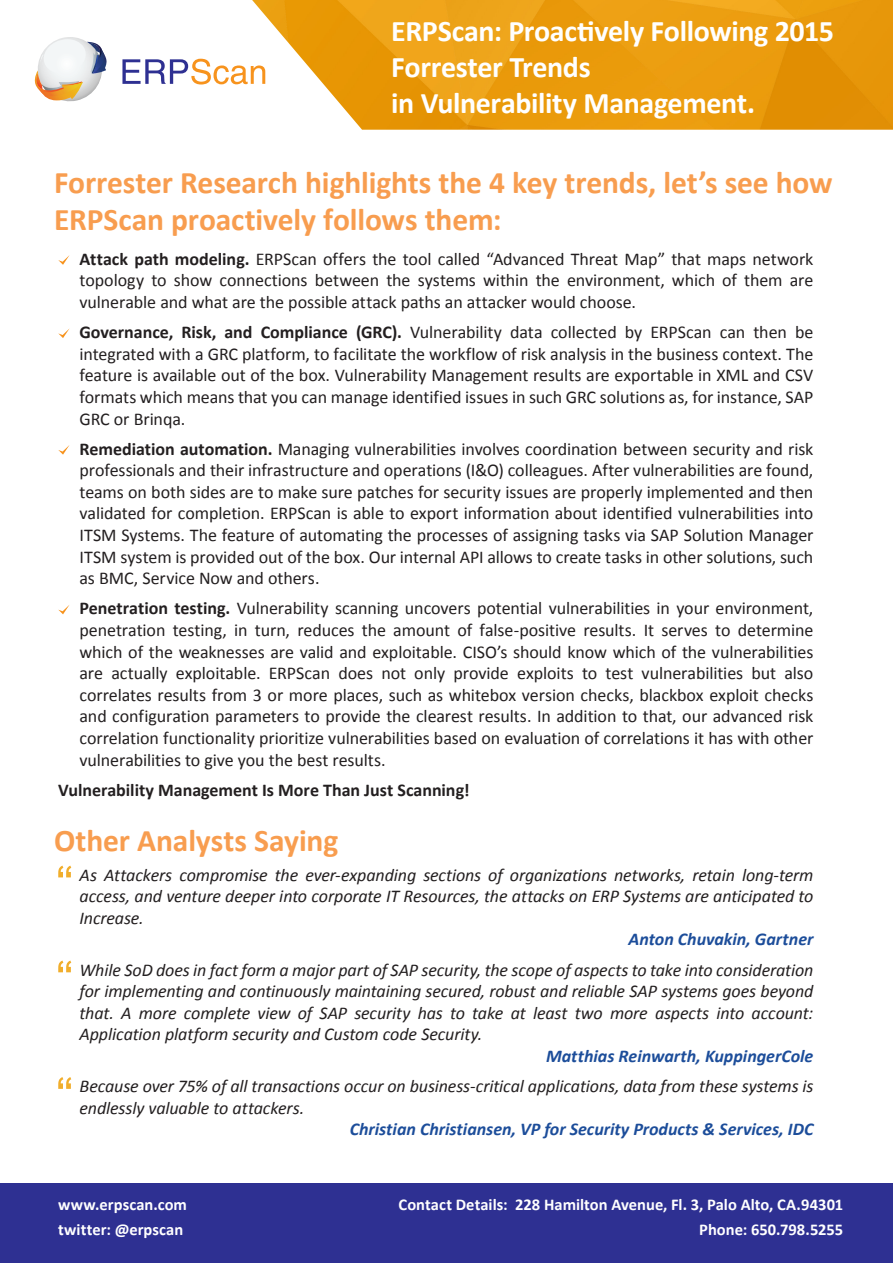
<style>
.page{position:relative;width:893px;height:1263px;background:#fff}
.page>*{position:absolute;margin:0;border:0;box-sizing:border-box;transform-origin:0 0}
.Подзаголовок_в_текст{font:700 31.5px/37.8px "Calibri";letter-spacing:-.005em;color:#f89d4f}
.Большой_заголовок{font:700 30px/36px "Calibri";letter-spacing:-.01em;color:#fff}
.Маркир_список{font:18px/21.6px "Calibri";letter-spacing:-.005em;color:#231f20;text-align:justify}
.Цитата{font:italic 18px/21.6px "Calibri";letter-spacing:-.005em;color:#231f20;text-align:justify}
.Подпись_к_цитате{font:italic 700 18px "Calibri";color:#1c4d9a}
.Маркир_список-2{font:700 18px "Calibri";color:#231f20}
.t1{font:700 16.5px/25.5px "Calibri";color:#fff;text-align:right}
.s1{font-weight:700}
</style>
<div class="page">
<div style="left:0;top:1183px;width:893px;height:80px;background:#2e3092"></div>
<svg style="left:58px;top:255px;width:12px;height:10px"></svg>
<svg style="left:58px;top:328px;width:12px;height:10px"></svg>
<svg style="left:58px;top:445px;width:12px;height:10px"></svg>
<svg style="left:58px;top:605px;width:12px;height:9px"></svg>
<svg style="left:58px;top:866px;width:13px;height:11px"></svg>
<svg style="left:58px;top:960px;width:13px;height:12px"></svg>
<svg style="left:58px;top:1077px;width:13px;height:12px"></svg>
<img style="left:252px;top:0;width:641px;height:130px">
<svg style="left:34px;top:37px;width:73px;height:65px"></svg>
<svg style="left:122px;top:59px;width:143px;height:25px"></svg>
<p class="Большой_заголовок" style="left:391px;top:13px;width:444px">ERPScan: Proactively Following 2015<br>Forrester Trends<br>in Vulnerability Management.</p>
<p class="Подзаголовок_в_текст" style="left:54px;top:163px;width:780px">Forrester Research highlights the 4 key trends, let’s see how<br>ERPScan proactively follows them:</p>
<p class="Маркир_список" style="left:80px;top:248px;width:735px"><span class="s1">Attack path modeling.</span> ERPScan offers the tool called “Advanced Threat Map” that maps network topology to show connections between the systems within the environment, which of them are vulnerable and what are the possible attack paths an attacker would choose.</p>
<p class="Маркир_список" style="left:80px;top:321px;width:735px"><span class="s1">Governance, Risk, and Compliance (GRC).</span> Vulnerability data collected by ERPScan can then be integrated with a GRC platform, to facilitate the workflow of risk analysis in the business context. The feature is available out of the box. Vulnerability Management results are exportable in XML and CSV formats which means that you can manage identified issues in such GRC solutions as, for instance, SAP GRC or Brinqa.</p>
<p class="Маркир_список" style="left:80px;top:438px;width:735px"><span class="s1">Remediation automation.</span> Managing vulnerabilities involves coordination between security and risk professionals and their infrastructure and operations (I&amp;O) colleagues. After vulnerabilities are found, teams on both sides are to make sure patches for security issues are properly implemented and then validated for completion. ERPScan is able to export information about identified vulnerabilities into ITSM Systems. The feature of automating the processes of assigning tasks via SAP Solution Manager ITSM system is provided out of the box. Our internal API allows to create tasks in other solutions, such as BMC, Service Now and others.</p>
<p class="Маркир_список" style="left:80px;top:598px;width:735px"><span class="s1">Penetration testing.</span> Vulnerability scanning uncovers potential vulnerabilities in your environment, penetration testing, in turn, reduces the amount of false-positive results. It serves to determine which of the weaknesses are valid and exploitable. CISO’s should know which of the vulnerabilities are actually exploitable. ERPScan does not only provide exploits to test vulnerabilities but also correlates results from 3 or more places, such as whitebox version checks, blackbox exploit checks and configuration parameters to provide the clearest results. In addition to that, our advanced risk correlation functionality prioritize vulnerabilities based on evaluation of correlations it has with other vulnerabilities to give you the best results.</p>
<p class="Маркир_список-2" style="left:58px;top:778px;width:413px">Vulnerability Management Is More Than Just Scanning!</p>
<p class="Подзаголовок_в_текст" style="left:54px;top:821px;width:286px">Other Analysts Saying</p>
<p class="Цитата" style="left:80px;top:863px;width:735px">As Attackers compromise the ever-expanding sections of organizations networks, retain long-term access, and venture deeper into corporate IT Resources, the attacks on ERP Systems are anticipated to Increase.</p>
<p class="Подпись_к_цитате" style="left:628px;top:928px;width:186px">Anton Chuvakin, Gartner</p>
<p class="Цитата" style="left:80px;top:958px;width:735px">While SoD does in fact form a major part of SAP security, the scope of aspects to take into consideration for implementing and continuously maintaining secured, robust and reliable SAP systems goes beyond that. A more complete view of SAP security has to take at least two more aspects into account:<br>Application platform security and Custom code Security.</p>
<p class="Подпись_к_цитате" style="left:546px;top:1044px;width:269px">Matthias Reinwarth, KuppingerCole</p>
<p class="Цитата" style="left:80px;top:1074px;width:735px">Because over 75% of all transactions occur on business-critical applications, data from these systems is endlessly valuable to attackers.</p>
<p class="Подпись_к_цитате" style="left:350px;top:1118px;width:465px">Christian Christiansen, VP for Security Products &amp; Services, IDC</p>
<p class="t1" style="left:58px;top:1191px;width:130px;text-align:left">www.erpscan.com twitter: @erpscan</p>
<p class="t1" style="left:398px;top:1191px;width:446px">Contact Details: 228 Hamilton Avenue, Fl. 3, Palo Alto, CA.94301<br>Phone: 650.798.5255</p>
</div>
